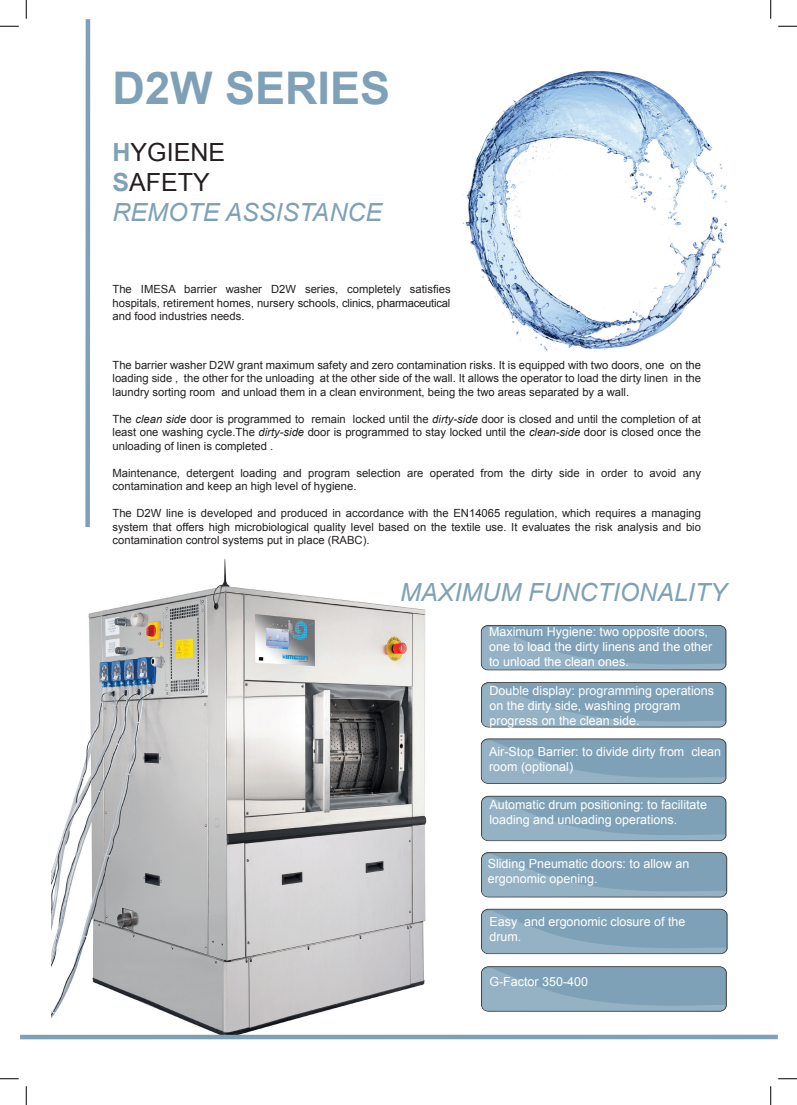
<style>
.page{position:relative;width:797px;height:1105px;background:#fff}
.page>*{position:absolute;margin:0;border:0;box-sizing:border-box;transform-origin:0 0}
.t1{font:700 45px "Arial";color:#7ea1b7}
.t2{font:italic 25px/30px "Arial";color:#7ea1b7}
.t3{font:12.5px/15px "Arial";color:#fff}
.t4{font:11.25px/13.5px "Arial";color:#231f20;text-align:justify}
.s1{font-weight:700;font-style:normal}
.s2{font-style:normal;color:#231f20}
.s3{font-style:italic}
</style>
<div class="page">
<svg style="left:85px;top:19px;width:5px;height:508px;background:#8babbe"></svg>
<img style="left:462px;top:70px;width:264px;height:281px">
<img style="left:51px;top:559px;width:396px;height:481px">
<hr style="left:20px;top:1035px;width:757px;height:4px;background:#7ea1b7">
<svg style="left:481px;top:966px;width:245px;height:45px;background:#84a4b8"></svg>
<svg style="left:481px;top:796px;width:245px;height:45px;background:#83a3b7"></svg>
<svg style="left:481px;top:738px;width:245px;height:46px;background:#84a3b7"></svg>
<svg style="left:481px;top:625px;width:245px;height:45px;background:#83a3b7"></svg>
<svg style="left:481px;top:682px;width:245px;height:45px;background:#83a3b7"></svg>
<svg style="left:481px;top:852px;width:246px;height:45px;background:#83a3b7"></svg>
<svg style="left:481px;top:909px;width:246px;height:45px;background:#83a3b7"></svg>
<svg style="left:0;top:25px;width:19px;height:2px"></svg>
<svg style="left:778px;top:25px;width:19px;height:2px"></svg>
<svg style="left:0;top:1078px;width:19px;height:1px"></svg>
<svg style="left:778px;top:1078px;width:19px;height:1px"></svg>
<svg style="left:25px;top:0;width:2px;height:19px"></svg>
<svg style="left:25px;top:1086px;width:2px;height:19px"></svg>
<svg style="left:770px;top:0;width:1px;height:19px"></svg>
<svg style="left:770px;top:1086px;width:1px;height:19px"></svg>
<h1 class="t1" style="left:112px;top:59px;width:279px">D2W SERIES</h1>
<h2 class="t2" style="left:112px;top:138px;width:271px"><span class="s1">H</span><span class="s2">YGIENE<br></span><span class="s1">S</span><span class="s2">AFETY<br></span>REMOTE ASSISTANCE</h2>
<p class="t4" style="left:112px;top:283px;width:339px">The IMESA barrier washer D2W series, completely satisfies hospitals, retirement homes, nursery schools, clinics, pharmaceutical and food industries needs.</p>
<p class="t4" style="left:112px;top:358px;width:590px">The barrier washer D2W grant maximum safety and zero contamination risks. It is equipped with two doors, one on the loading side , the other for the unloading at the other side of the wall. It allows the operator to load the dirty linen in the laundry sorting room and unload them in a clean environment, being the two areas separated by a wall.</p>
<p class="t4" style="left:112px;top:412px;width:590px">The <span class="s3">clean side</span> door is programmed to remain locked until the <span class="s3">dirty-side</span> door is closed and until the completion of at least one washing cycle.The <span class="s3">dirty-side</span> door is programmed to stay locked until the <span class="s3">clean-side</span> door is closed once the unloading of linen is completed .</p>
<p class="t4" style="left:112px;top:466px;width:590px">Maintenance, detergent loading and program selection are operated from the dirty side in order to avoid any contamination and keep an high level of hygiene.</p>
<p class="t4" style="left:112px;top:507px;width:590px">The D2W line is developed and produced in accordance with the EN14065 regulation, which requires a managing system that offers high microbiological quality level based on the textile use. It evaluates the risk analysis and bio contamination control systems put in place (RABC).</p>
<h2 class="t2" style="left:400px;top:577px;width:328px">MAXIMUM FUNCTIONALITY</h2>
<p class="t3" style="left:489px;top:624px;width:225px">Maximum Hygiene: two opposite doors, one to load the dirty linens and the other to unload the clean ones.</p>
<p class="t3" style="left:489px;top:683px;width:226px">Double display: programming operations on the dirty side, washing program progress on the clean side.</p>
<p class="t3" style="left:489px;top:744px;width:234px">Air-Stop Barrier: to divide dirty from clean room (optional)</p>
<p class="t3" style="left:489px;top:797px;width:219px">Automatic drum positioning: to facilitate loading and unloading operations.</p>
<p class="t3" style="left:488px;top:856px;width:203px">Sliding Pneumatic doors: to allow an ergonomic opening.</p>
<p class="t3" style="left:489px;top:914px;width:197px">Easy and ergonomic closure of the drum.</p>
<p class="t3" style="left:489px;top:974px;width:100px">G-Factor 350-400</p>
</div>
